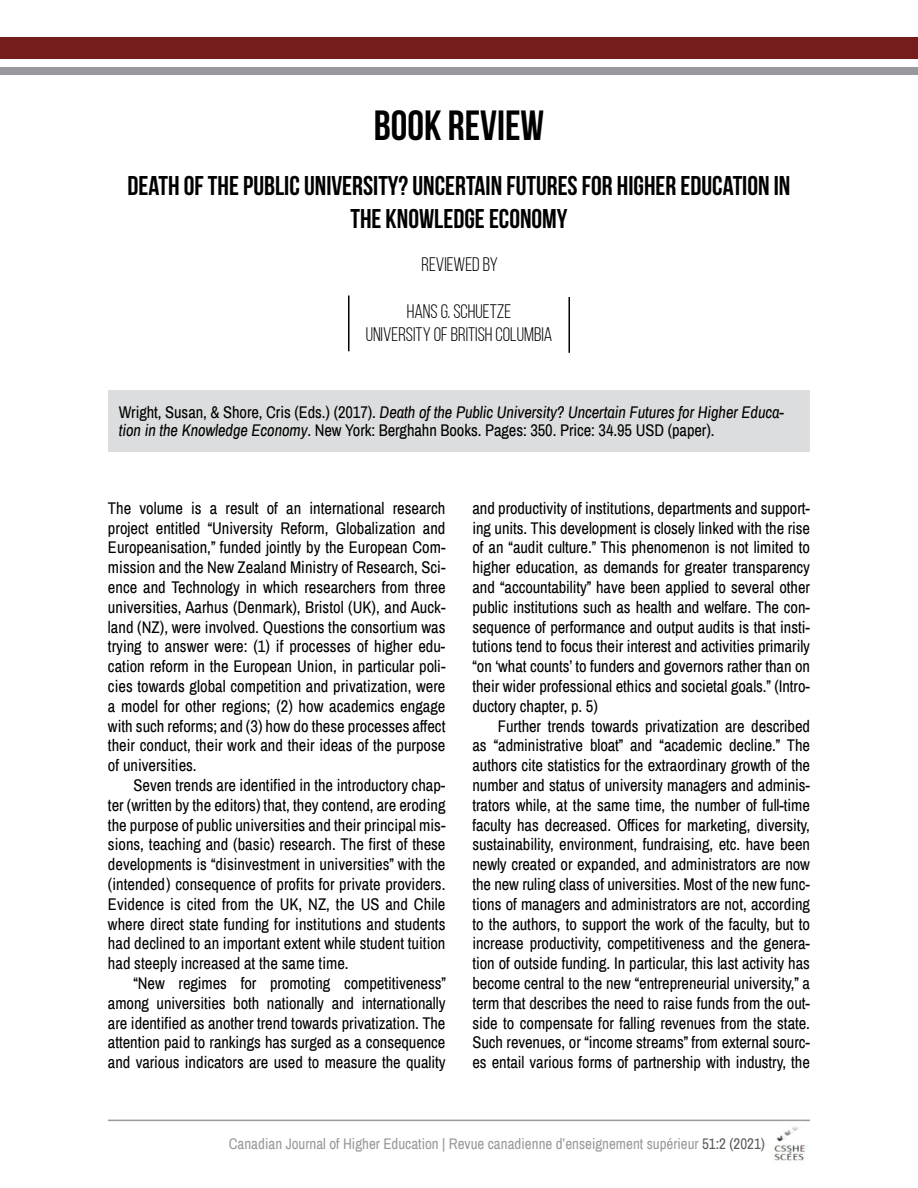
<style>
.page{position:relative;width:918px;height:1188px;background:#fff}
.page>*{position:absolute;margin:0;border:0;box-sizing:border-box;transform-origin:0 0}
.t1{font:700 42px "Bebas Neue";color:#000}
.t2{font:700 27px/33px "Bebas Neue";color:#000;text-align:center}
.t3{font:19.5px/23.4px "Bebas Neue";color:#000;text-align:center}
.t4{font:16.5px/19.8px "Archivo Narrow";letter-spacing:-.005em;color:#000;text-align:justify}
.t5{font:15px "Archivo Narrow";color:#97999c}
.s1{font-style:italic}
.s2{color:#5a5b5d}
</style>
<div class="page">
<hr style="left:108px;top:1120px;width:702px;height:1px;background:#97999c">
<div style="left:0;top:38px;width:918px;height:21px;background:#751d1c"></div>
<div style="left:0;top:67px;width:918px;height:7px;background:#97999c"></div>
<img style="left:773px;top:1126px;width:33px;height:35px">
<div style="left:108px;top:391px;width:702px;height:61px;background:#dcddde"></div>
<hr style="left:348px;top:296px;width:2px;height:55px;background:#000">
<hr style="left:568px;top:297px;width:2px;height:56px;background:#000">
<h1 class="t1" style="left:374px;top:102px;width:172px">BOOK REVIEW</h1>
<h2 class="t2" style="left:127px;top:169px;width:665px">DEATH OF THE PUBLIC UNIVERSITY? UNCERTAIN FUTURES FOR HIGHER EDUCATION IN<br>THE KNOWLEDGE ECONOMY</h2>
<p class="t3" style="left:422px;top:252px;width:78px">REVIEWED BY</p>
<p class="t3" style="left:366px;top:299px;width:188px">HANS G. SCHUETZE<br>UNIVERSITY OF BRITISH COLUMBIA</p>
<p class="t4" style="left:119px;top:403px;width:667px;line-height:18px">Wright, Susan, &amp; Shore, Cris (Eds.) (2017). <span class="s1">Death of the Public University? Uncertain Futures for Higher Educa&shy;tion in the Knowledge Economy</span>. New York: Berghahn Books. Pages: 350. Price: 34.95 USD (paper).</p>
<p class="t4" style="left:108px;top:498px;width:339px">The volume is a result of an international research project entitled “University Reform, Globalization and Europeanisation,” funded jointly by the European Com&shy;mission and the New Zealand Ministry of Research, Sci&shy;ence and Technology in which researchers from three universities, Aarhus (Denmark), Bristol (UK), and Auck&shy;land (NZ), were involved. Questions the consortium was trying to answer were: (1) if processes of higher edu&shy;cation reform in the European Union, in particular poli&shy;cies towards global competition and privatization, were a model for other regions; (2) how academics engage with such reforms; and (3) how do these processes affect their conduct, their work and their ideas of the purpose of universities.</p>
<p class="t4" style="left:108px;top:775px;width:339px;text-indent:25px">Seven trends are identified in the introductory chap&shy;ter (written by the editors) that, they contend, are eroding the purpose of public universities and their principal mis&shy;sions, teaching and (basic) research. The first of these developments is “disinvestment in universities” with the (intended) consequence of profits for private providers.<br>Evidence is cited from the UK, NZ, the US and Chile where direct state funding for institutions and students had declined to an important extent while student tuition had steeply increased at the same time.</p>
<p class="t4" style="left:108px;top:973px;width:339px;text-indent:25px">“New regimes for promoting competitiveness” among universities both nationally and internationally are identified as another trend towards privatization. The attention paid to rankings has surged as a consequence and various indicators are used to measure the quality</p>
<p class="t4" style="left:472px;top:498px;width:339px">and productivity of institutions, departments and support&shy;ing units. This development is closely linked with the rise of an “audit culture.” This phenomenon is not limited to higher education, as demands for greater transparency and “accountability” have been applied to several other public institutions such as health and welfare. The con&shy;sequence of performance and output audits is that insti&shy;tutions tend to focus their interest and activities primarily “on ‘what counts’ to funders and governors rather than on their wider professional ethics and societal goals.” (Intro&shy;ductory chapter, p. 5)</p>
<p class="t4" style="left:472px;top:716px;width:339px;text-indent:25px">Further trends towards privatization are described as “administrative bloat” and “academic decline.” The authors cite statistics for the extraordinary growth of the number and status of university managers and adminis&shy;trators while, at the same time, the number of full-time faculty has decreased. Offices for marketing, diversity, sustainability, environment, fundraising, etc. have been newly created or expanded, and administrators are now the new ruling class of universities. Most of the new func&shy;tions of managers and administrators are not, according to the authors, to support the work of the faculty, but to increase productivity, competitiveness and the genera&shy;tion of outside funding. In particular, this last activity has become central to the new “entrepreneurial university,” a term that describes the need to raise funds from the out&shy;side to compensate for falling revenues from the state.<br>Such revenues, or “income streams” from external sourc&shy;es entail various forms of partnership with industry, the</p>
<p class="t5" style="left:229px;top:1133px;width:538px">Canadian Journal of Higher Education | Revue canadienne d’enseignement supérieur <span class="s2">51:2 (2021)</span></p>
</div>
